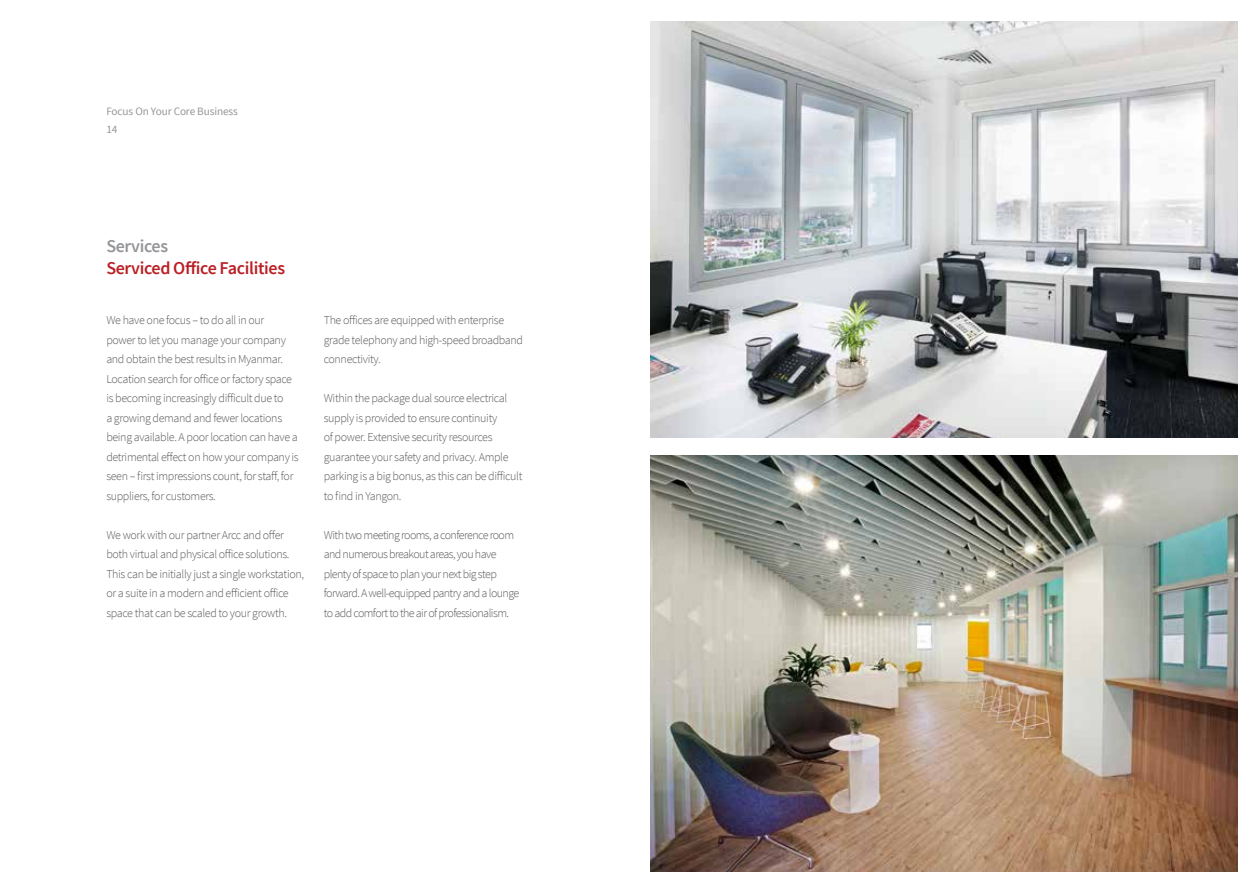
<style>
.page{position:relative;width:1259px;height:893px;background:#fff}
.page>*{position:absolute;margin:0;border:0;box-sizing:border-box;transform-origin:0 0}
.t1{font:600 18px "Source Sans Pro";letter-spacing:-.02em;color:#ba2025}
.t2{font:600 18px "Source Sans Pro";letter-spacing:-.02em;color:#939598}
.t3{font:300 12px/19.5px "Source Sans Pro";letter-spacing:-.03em;color:#58595b}
.t4{font:300 12px/19.5px "Source Sans Pro";letter-spacing:-.05em;color:#58595b}
.t5{font:11.25px/18px "Source Sans Pro";letter-spacing:-.01em;color:#939598}
</style>
<div class="page">
<img style="left:651px;top:455px;width:586px;height:417px">
<img style="left:651px;top:21px;width:586px;height:417px">
<p class="t5" style="left:106px;top:102px;width:133px">Focus On Your Core Business<br>14</p>
<h1 class="t2" style="left:106px;top:235px;width:63px">Services</h1>
<h1 class="t1" style="left:106px;top:256px;width:180px">Serviced Office Facilities</h1>
<p class="t3" style="left:106px;top:311px;width:194px">We have one focus – to do all in our<br>power to let you manage your company and obtain the best results in Myanmar.<br>Location search for office or factory space is becoming increasingly difficult due to<br>a growing demand and fewer locations being available. A poor location can have a detrimental effect on how your company is seen – first impressions count, for staff, for suppliers, for customers.</p>
<p class="t3" style="left:106px;top:525px;width:199px">We work with our partner Arcc and offer both virtual and physical office solutions.<br>This can be initially just a single workstation, or a suite in a modern and efficient office space that can be scaled to your growth.</p>
<p class="t3" style="left:324px;top:311px;width:201px">The offices are equipped with enterprise grade telephony and high-speed broadband connectivity.</p>
<p class="t3" style="left:324px;top:389px;width:200px">Within the package dual source electrical supply is provided to ensure continuity<br>of power. Extensive security resources guarantee your safety and privacy. Ample parking is a big bonus, as this can be difficult to find in Yangon.</p>
<p class="t4" style="left:324px;top:525px;width:197px">With two meeting rooms, a conference room and numerous breakout areas, you have plenty of space to plan your next big step forward. A well-equipped pantry and a lounge to add comfort to the air of professionalism.</p>
</div>
